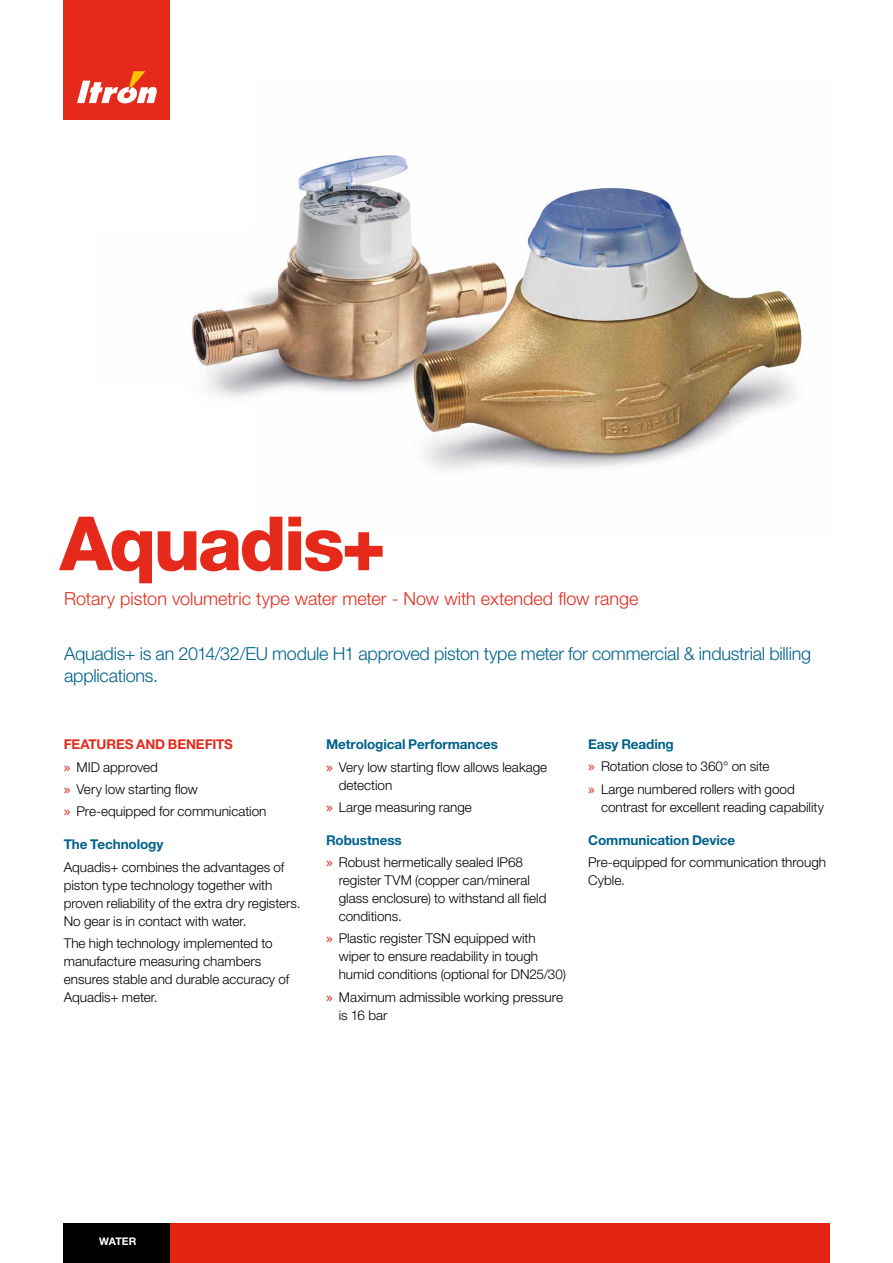
<style>
.page{position:relative;width:893px;height:1263px;background:#fff}
.page>*{position:absolute;margin:0;border:0;box-sizing:border-box;transform-origin:0 0}
.t1{font:800 75px "Helvetica Neue LT Std";letter-spacing:-.04em;color:#e52a1b}
.t2{font:300 18px/22.5px "Helvetica Neue LT Std";letter-spacing:-.015em;color:#00628b}
.t3{font:300 18px "Helvetica Neue LT Std";color:#e52a1b}
.t4{font:300 13.5px/18px "Helvetica Neue LT Std";color:#000}
.t5{font:700 13.5px "Helvetica Neue LT Std";letter-spacing:-.005em;color:#00628b}
.t6{font:700 10.5px "Helvetica Neue LT Std";letter-spacing:-.005em;color:#fff}
.s1{font-weight:700;color:#e52a1b}
.s2{font-family:"Lucida Grande";font-weight:400;color:#e52a1b}
.s3{font-weight:700;color:#00628b}
</style>
<div class="page">
<img style="left:95px;top:119px;width:709px;height:352px">
<div style="left:64px;top:0;width:106px;height:119px;background:#e52a1b"></div>
<svg style="left:77px;top:71px;width:80px;height:32px"></svg>
<div style="left:64px;top:1223px;width:106px;height:40px;background:#000"></div>
<div style="left:170px;top:1223px;width:659px;height:40px;background:#e42312"></div>
<h1 class="t1" style="left:60px;top:499px;width:328px">Aquadis+</h1>
<h2 class="t3" style="left:64px;top:587px;width:576px">Rotary piston volumetric type water meter - Now with extended flow range</h2>
<h2 class="t2" style="left:64px;top:642px;width:748px">Aquadis+ is an 2014/32/EU module H1 approved piston type meter for commercial &amp; industrial billing applications.</h2>
<p class="t4" style="left:64px;top:733px;width:204px;line-height:22.2px"><span class="s1">FEATURES AND BENEFITS<br></span><span class="s2">»</span> MID approved<br><span class="s2">»</span> Very low starting flow<br><span class="s2">»</span> Pre-equipped for communication</p>
<p class="t5" style="left:64px;top:836px;width:101px">The Technology</p>
<p class="t4" style="left:64px;top:857px;width:238px">Aquadis+ combines the advantages of piston type technology together with proven reliability of the extra dry registers.<br>No gear is in contact with water.</p>
<p class="t4" style="left:64px;top:934px;width:227px">The high technology implemented to manufacture measuring chambers ensures stable and durable accuracy of<br>Aquadis+ meter.</p>
<p class="t4" style="left:326px;top:733px;width:223px;line-height:22.2px"><span class="s3">Metrological Performances<br></span><span class="s2">»</span> Very low starting flow allows leakage</p>
<p class="t4" style="left:326px;top:773px;width:147px;line-height:22.2px;text-indent:13px">detection<br><span class="s2">»</span> Large measuring range</p>
<p class="t4" style="left:326px;top:829px;width:199px;line-height:22.2px"><span class="s3">Robustness<br></span><span class="s2">»</span> Robust hermetically sealed IP68</p>
<p class="t4" style="left:339px;top:871px;width:209px">register TVM (copper can/mineral glass enclosure) to withstand all field conditions.</p>
<p class="t4" style="left:339px;top:929px;width:229px;text-indent:-13px"><span class="s2">»</span> Plastic register TSN equipped with wiper to ensure readability in tough humid conditions (optional for DN25/30)</p>
<p class="t4" style="left:339px;top:988px;width:226px;text-indent:-13px"><span class="s2">»</span> Maximum admissible working pressure is 16 bar</p>
<p class="t4" style="left:588px;top:733px;width:208px;line-height:22.2px"><span class="s3">Easy Reading<br></span><span class="s2">»</span> Rotation close to 360° on site<br><span class="s2">»</span> Large numbered rollers with good</p>
<p class="t4" style="left:601px;top:798px;width:224px">contrast for excellent reading capability</p>
<p class="t5" style="left:588px;top:832px;width:148px">Communication Device</p>
<p class="t4" style="left:588px;top:853px;width:239px">Pre-equipped for communication through<br>Cyble.</p>
<p class="t6" style="left:99px;top:1235px;width:39px">WATER</p>
</div>
